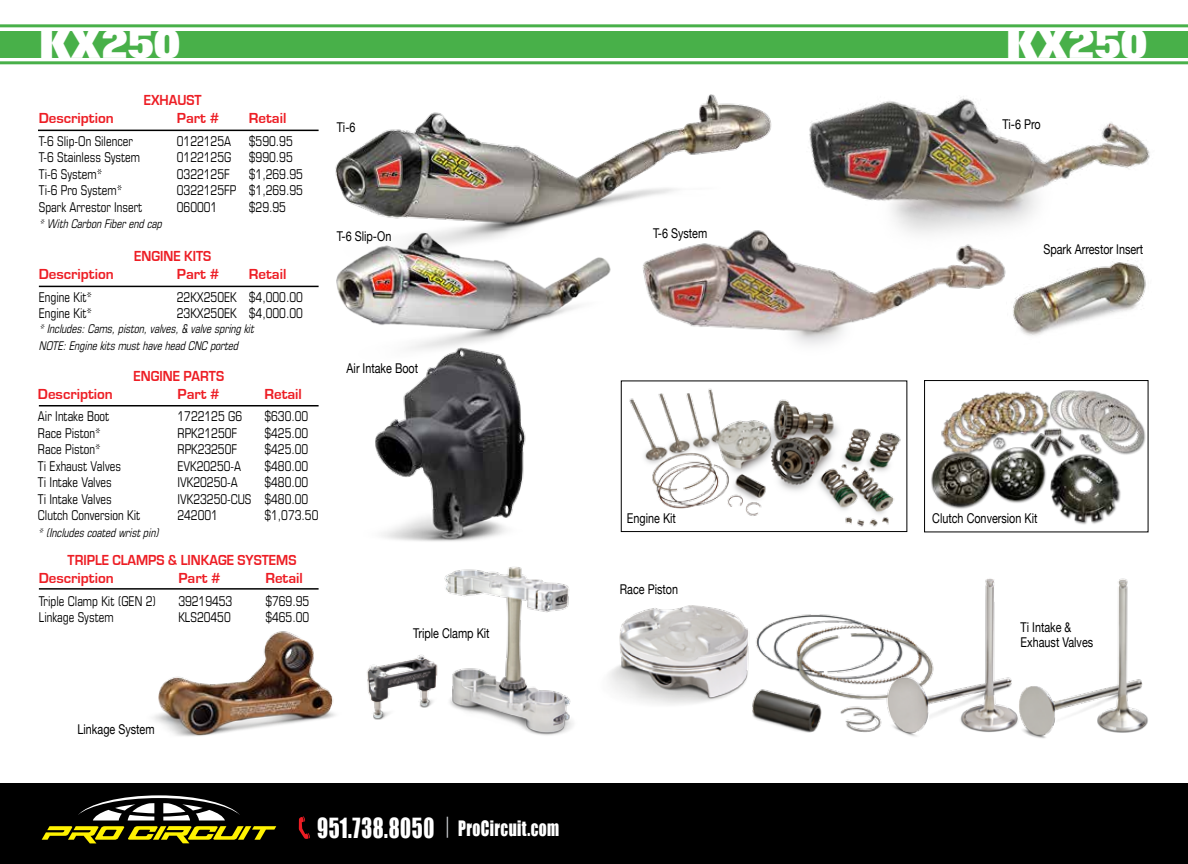
<style>
.page{position:relative;width:1188px;height:864px;background:#fff}
.page>*{position:absolute;margin:0;border:0;box-sizing:border-box;transform-origin:0 0}
.t1{font:36.3px "Focus Font";color:#fff;scale:.95 1}
.t2{font:19.5px "Impact";letter-spacing:.025em;color:#fff;scale:.8 1}
.t3{font:700 15px/18px "Eurostile";color:#ed1d24;scale:.9 1}
.t4{font:700 15px "Eurostile";color:#ed1d24}
.t5{font:condensed 13.5px "Eurostile";color:#000;scale:.9 1}
.t6{font:13.5px/15px "Helvetica Neue";color:#000;scale:.8 1}
.t7{font:italic condensed 12px/16.5px "Eurostile";color:#000;scale:.9 1}
.s1{font-size:25.5px}
</style>
<div class="page">
<img style="left:629px;top:388px;width:272px;height:139px">
<div style="left:621px;top:381px;width:286px;height:151px;border:1px solid #000"></div>
<img style="left:336px;top:281px;width:262px;height:51px">
<img style="left:298px;top:94px;width:474px;height:187px">
<img style="left:773px;top:64px;width:391px;height:156px">
<div style="left:0;top:31px;width:1188px;height:27px;background:#48b049"></div>
<hr style="left:0;top:24px;width:1188px;height:3px;background:#48b049">
<hr style="left:0;top:61px;width:1188px;height:3px;background:#48b049">
<div style="left:0;top:783px;width:1188px;height:81px;background:#000"></div>
<svg style="left:41px;top:795px;width:236px;height:49px"></svg>
<svg style="left:447px;top:817px;width:1px;height:21px"></svg>
<svg style="left:299px;top:816px;width:11px;height:23px"></svg>
<hr style="left:38px;top:130px;width:281px;height:1px;background:#000">
<hr style="left:39px;top:286px;width:280px;height:1px;background:#000">
<hr style="left:39px;top:405px;width:280px;height:1px;background:#000">
<hr style="left:39px;top:588px;width:280px;height:2px;background:#000">
<img style="left:623px;top:194px;width:399px;height:151px">
<img style="left:1007px;top:258px;width:139px;height:87px">
<img style="left:375px;top:332px;width:151px;height:210px">
<img style="left:931px;top:390px;width:215px;height:135px">
<div style="left:924px;top:380px;width:224px;height:152px;border:1px solid #000"></div>
<img style="left:609px;top:605px;width:271px;height:128px">
<img style="left:1029px;top:578px;width:119px;height:161px">
<img style="left:880px;top:578px;width:149px;height:159px">
<img style="left:367px;top:567px;width:207px;height:168px">
<img style="left:153px;top:631px;width:182px;height:105px">
<h1 class="t1" style="left:40px;top:27px;width:149px">KX250</h1>
<p class="t3" style="left:39px;top:91px;width:174px;text-indent:105px">EXHAUST<br>Description P</p>
<p class="t4" style="left:186px;top:110px;width:102px">art # Retail</p>
<p class="t5" style="left:39px;top:133px;width:106px">T-6 Slip-On Silencer</p>
<p class="t5" style="left:177px;top:133px;width:62px">0122125A</p>
<p class="t5" style="left:249px;top:133px;width:50px">$590.95</p>
<p class="t5" style="left:39px;top:149px;width:114px">T-6 Stainless System</p>
<p class="t5" style="left:177px;top:149px;width:62px">0122125G</p>
<p class="t5" style="left:249px;top:149px;width:50px">$990.95</p>
<p class="t5" style="left:39px;top:166px;width:72px">Ti-6 System*</p>
<p class="t5" style="left:177px;top:166px;width:60px">0322125F</p>
<p class="t5" style="left:249px;top:166px;width:62px">$1,269.95</p>
<p class="t5" style="left:39px;top:182px;width:94px">Ti-6 Pro System*</p>
<p class="t5" style="left:177px;top:182px;width:142px">0322125FP $1,269.95</p>
<p class="t5" style="left:39px;top:199px;width:116px">Spark Arrestor Insert</p>
<p class="t5" style="left:177px;top:199px;width:47px">060001</p>
<p class="t5" style="left:249px;top:199px;width:43px">$29.95</p>
<p class="t7" style="left:39px;top:215px;width:141px">*WithCarbonFiberendcap</p>
<p class="t3" style="left:134px;top:247px;width:10px">ENGINE</p>
<p class="t3" style="left:184px;top:247px;width:9px">KITS</p>
<p class="t4" style="left:39px;top:266px;width:112px">Description P</p>
<p class="t4" style="left:186px;top:266px;width:102px">art # Retail</p>
<p class="t5" style="left:39px;top:289px;width:61px">Engine Kit*</p>
<p class="t5" style="left:177px;top:289px;width:142px">22KX250EK $4,000.00</p>
<p class="t5" style="left:39px;top:305px;width:61px">Engine Kit*</p>
<p class="t5" style="left:177px;top:305px;width:142px">23KX250EK $4,000.00</p>
<p class="t7" style="left:39px;top:320px;width:244px">*Includes:Cams,piston,valves,&amp; valvespringkit<br>NOTE:EnginekitsmusthaveheadCNC ported</p>
<p class="t3" style="left:38px;top:367px;width:208px;text-indent:96px">engine parts<br>Description P</p>
<p class="t4" style="left:187px;top:386px;width:63px">art # R</p>
<p class="t4" style="left:274px;top:386px;width:29px">etail</p>
<p class="t5" style="left:38px;top:409px;width:81px">Air Intake Boot</p>
<p class="t5" style="left:177px;top:409px;width:73px">1722125 G6</p>
<p class="t5" style="left:264px;top:409px;width:50px">$630.00</p>
<p class="t5" style="left:38px;top:425px;width:71px">Race Piston*</p>
<p class="t5" style="left:177px;top:425px;width:68px">RPK21250F</p>
<p class="t5" style="left:264px;top:425px;width:50px">$425.00</p>
<p class="t5" style="left:38px;top:442px;width:71px">Race Piston*</p>
<p class="t5" style="left:177px;top:442px;width:68px">RPK23250F</p>
<p class="t5" style="left:264px;top:442px;width:50px">$425.00</p>
<p class="t5" style="left:38px;top:458px;width:94px">Ti Exhaust Valves</p>
<p class="t5" style="left:177px;top:458px;width:72px">EVK20250-A</p>
<p class="t5" style="left:264px;top:458px;width:50px">$480.00</p>
<p class="t5" style="left:38px;top:475px;width:84px">Ti Intake Valves</p>
<p class="t5" style="left:177px;top:475px;width:69px">IVK20250-A</p>
<p class="t5" style="left:264px;top:475px;width:50px">$480.00</p>
<p class="t5" style="left:38px;top:491px;width:84px">Ti Intake Valves</p>
<p class="t5" style="left:177px;top:491px;width:147px">IVK23250-CUS $480.00</p>
<p class="t5" style="left:38px;top:508px;width:115px">Clutch Conversion Kit</p>
<p class="t5" style="left:177px;top:508px;width:47px">242001</p>
<p class="t5" style="left:264px;top:508px;width:62px">$1,073.50</p>
<p class="t7" style="left:38px;top:524px;width:139px">*(Includescoatedwristpin)</p>
<p class="t3" style="left:39px;top:552px;width:288px;text-indent:29px">triple clamps &amp; linkage systems<br>Description P</p>
<p class="t4" style="left:188px;top:570px;width:63px">art # R</p>
<p class="t4" style="left:275px;top:570px;width:29px">etail</p>
<p class="t5" style="left:39px;top:593px;width:132px">Triple Clamp Kit (GEN 2)</p>
<p class="t5" style="left:178px;top:593px;width:62px">39219453</p>
<p class="t5" style="left:265px;top:593px;width:50px">$769.95</p>
<p class="t5" style="left:39px;top:609px;width:84px">Linkage System</p>
<p class="t5" style="left:178px;top:609px;width:60px">KLS20450</p>
<p class="t5" style="left:265px;top:609px;width:50px">$465.00</p>
<p class="t6" style="left:337px;top:120px;width:25px">Ti-6</p>
<p class="t6" style="left:337px;top:230px;width:70px">T-6 Slip-On</p>
<p class="t6" style="left:653px;top:227px;width:69px">T-6 System</p>
<p class="t6" style="left:347px;top:361px;width:91px">Air Intake Boot</p>
<p class="t6" style="left:413px;top:626px;width:97px">Triple Clamp Kit</p>
<p class="t6" style="left:627px;top:512px;width:63px">Engine Kit</p>
<p class="t6" style="left:620px;top:582px;width:74px">Race Piston</p>
<p class="t6" style="left:78px;top:722px;width:98px">Linkage System</p>
<h2 class="t2" style="left:317px;top:813px;width:304px"><span class="s1">951.738.8050</span> ProCircuit.com</h2>
<h1 class="t1" style="left:1007px;top:26px;width:149px">KX250</h1>
<p class="t6" style="left:1002px;top:117px;width:50px">Ti-6 Pro</p>
<p class="t6" style="left:1043px;top:243px;width:126px">Spark Arrestor Insert</p>
<p class="t6" style="left:932px;top:512px;width:133px">Clutch Conversion Kit</p>
<p class="t6" style="left:1021px;top:621px;width:92px">Ti Intake &amp;<br>Exhaust Valves</p>
</div>
